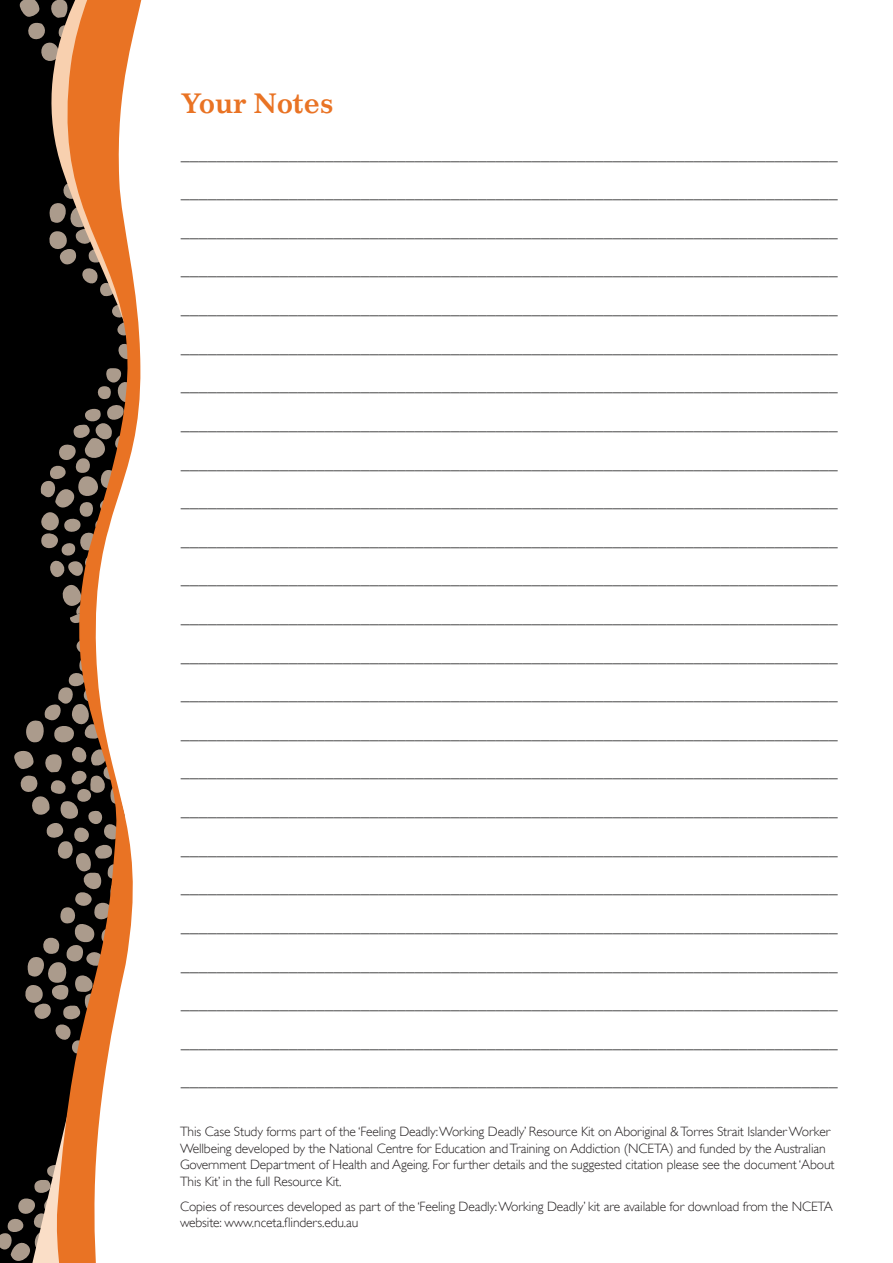
<style>
.page{position:relative;width:893px;height:1263px;background:#fff}
.page>*{position:absolute;margin:0;border:0;box-sizing:border-box;transform-origin:0 0}
.t1{font:700 27px "Impressum";color:#e97324}
.t2{font:18px/38.5px "Minion Pro";color:#3e3e3f;text-align:justify}
.t3{font:300 13.5px/16.5px "Gill Sans";letter-spacing:-.01em;color:#231f20}
</style>
<div class="page">
<div style="left:0;top:0;width:20px;height:610px;background:#000"></div>
<svg style="left:0;top:610px;width:53px;height:653px;background:#110f0e"></svg>
<div style="left:20px;top:0;width:33px;height:635px;background:#000"></div>
<svg style="left:23px;top:0;width:30px;height:384px;background:#0a0908"></svg>
<svg style="left:20px;top:1013px;width:33px;height:250px;background:#2b2622"></svg>
<svg style="left:53px;top:0;width:89px;height:1263px"></svg>
<h1 class="t1" style="left:181px;top:87px;width:154px">Your Notes</h1>
<p class="t2" style="left:181px;top:135px;width:659px">_________________________________________________________________________ _________________________________________________________________________ _________________________________________________________________________ _________________________________________________________________________ _________________________________________________________________________ _________________________________________________________________________ _________________________________________________________________________ _________________________________________________________________________ _________________________________________________________________________ _________________________________________________________________________ _________________________________________________________________________ _________________________________________________________________________ _________________________________________________________________________ _________________________________________________________________________ _________________________________________________________________________ _________________________________________________________________________ _________________________________________________________________________ _________________________________________________________________________ _________________________________________________________________________ _________________________________________________________________________ _________________________________________________________________________ _________________________________________________________________________ _________________________________________________________________________ _________________________________________________________________________ _________________________________________________________________________</p>
<p class="t3" style="left:180px;top:1123px;width:656px">This Case Study forms part of the ‘Feeling Deadly: Working Deadly’ Resource Kit on Aboriginal &amp; Torres Strait Islander Worker Wellbeing developed by the National Centre for Education and Training on Addiction (NCETA) and funded by the Australian Government Department of Health and Ageing. For further details and the suggested citation please see the document ‘About This Kit’ in the full Resource Kit.</p>
<p class="t3" style="left:180px;top:1197px;width:654px">Copies of resources developed as part of the ‘Feeling Deadly: Working Deadly’ kit are available for download from the NCETA website: www.nceta.flinders.edu.au</p>
</div>
